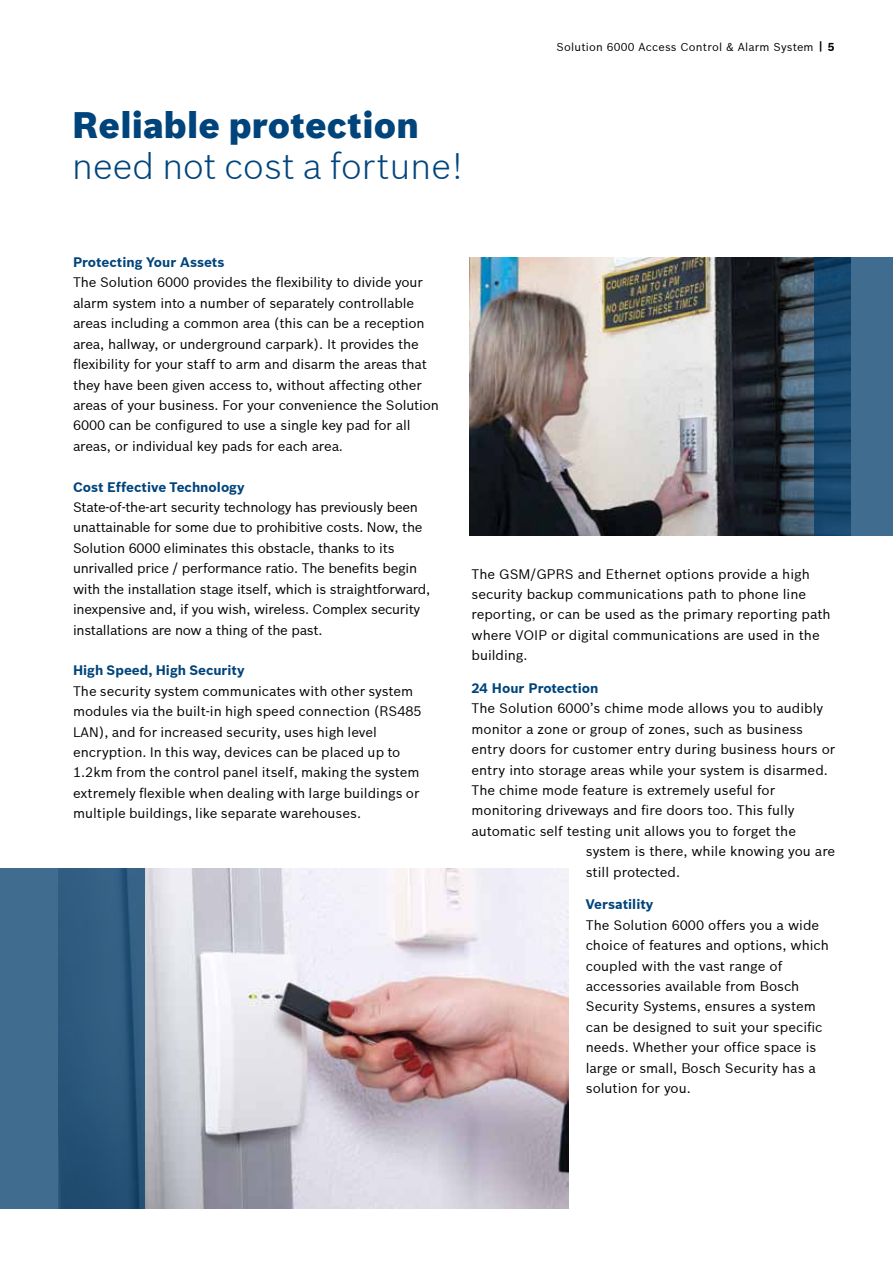
<style>
.page{position:relative;width:893px;height:1263px;background:#fff}
.page>*{position:absolute;margin:0;border:0;box-sizing:border-box;transform-origin:0 0}
.t1{font:300 36px "Bosch Sans";letter-spacing:.005em;color:#00447c}
.t2{font:900 36px "Bosch Sans";letter-spacing:.005em;color:#00447c}
.t3{font:13.5px/20.4px "Bosch Sans";letter-spacing:-.005em;color:#000}
.t4{font:700 13.5px "Bosch Sans";color:#00447c}
.t5{font:11.25px "Bosch Sans";letter-spacing:.02em;color:#000}
.s1{font-weight:700}
</style>
<div class="page">
<img style="left:470px;top:257px;width:344px;height:279px">
<svg style="left:814px;top:257px;width:79px;height:279px;background:#2c5a7e"></svg>
<img style="left:145px;top:869px;width:424px;height:340px">
<svg style="left:0;top:869px;width:145px;height:340px;background:#335f84"></svg>
<h1 class="t2" style="left:72px;top:103px;width:348px">Reliable protection</h1>
<h1 class="t1" style="left:72px;top:144px;width:392px">need not cost a fortune!</h1>
<p class="t5" style="left:556px;top:40px;width:280px">Solution 6000 Access Control &amp; Alarm System <span class="s1">| 5</span></p>
<p class="t4" style="left:73px;top:254px;width:153px">Protecting Your Assets</p>
<p class="t3" style="left:73px;top:272px;width:368px">The Solution 6000 provides the flexibility to divide your alarm system into a number of separately controllable areas including a common area (this can be a reception area, hallway, or underground carpark). It provides the flexibility for your staff to arm and disarm the areas that they have been given access to, without affecting other areas of your business. For your convenience the Solution 6000 can be configured to use a single key pad for all areas, or individual key pads for each area.</p>
<p class="t4" style="left:73px;top:478px;width:173px">Cost Effective Technology</p>
<p class="t3" style="left:73px;top:497px;width:359px">State-of-the-art security technology has previously been unattainable for some due to prohibitive costs. Now, the Solution 6000 eliminates this obstacle, thanks to its unrivalled price / performance ratio. The benefits begin with the installation stage itself, which is straightforward, inexpensive and, if you wish, wireless. Complex security installations are now a thing of the past.</p>
<p class="t4" style="left:73px;top:662px;width:173px">High Speed, High Security</p>
<p class="t3" style="left:73px;top:680px;width:350px">The security system communicates with other system modules via the built-in high speed connection (RS485<br>LAN), and for increased security, uses high level encryption. In this way, devices can be placed up to 1.2km from the control panel itself, making the system extremely flexible when dealing with large buildings or multiple buildings, like separate warehouses.</p>
<p class="t3" style="left:471px;top:563px;width:361px">The GSM/GPRS and Ethernet options provide a high security backup communications path to phone line reporting, or can be used as the primary reporting path where VOIP or digital communications are used in the building.</p>
<p class="t4" style="left:471px;top:680px;width:128px">24 Hour Protection</p>
<p class="t3" style="left:471px;top:698px;width:353px">The Solution 6000’s chime mode allows you to audibly</p>
<p class="t3" style="left:471px;top:718px;width:333px">monitor a zone or group of zones, such as business</p>
<p class="t3" style="left:471px;top:739px;width:365px">entry doors for customer entry during business hours or</p>
<p class="t3" style="left:471px;top:759px;width:358px">entry into storage areas while your system is disarmed.</p>
<p class="t3" style="left:471px;top:780px;width:305px">The chime mode feature is extremely useful for</p>
<p class="t3" style="left:471px;top:800px;width:325px">monitoring driveways and fire doors too. This fully</p>
<p class="t3" style="left:471px;top:820px;width:326px">automatic self testing unit allows you to forget the</p>
<p class="t3" style="left:586px;top:841px;width:251px">system is there, while knowing you are</p>
<p class="t3" style="left:586px;top:861px;width:96px">still protected.</p>
<p class="t4" style="left:586px;top:896px;width:69px">Versatility</p>
<p class="t3" style="left:586px;top:914px;width:245px">The Solution 6000 offers you a wide choice of features and options, which coupled with the vast range of accessories available from Bosch<br>Security Systems, ensures a system can be designed to suit your specific needs. Whether your office space is large or small, Bosch Security has a solution for you.</p>
</div>
